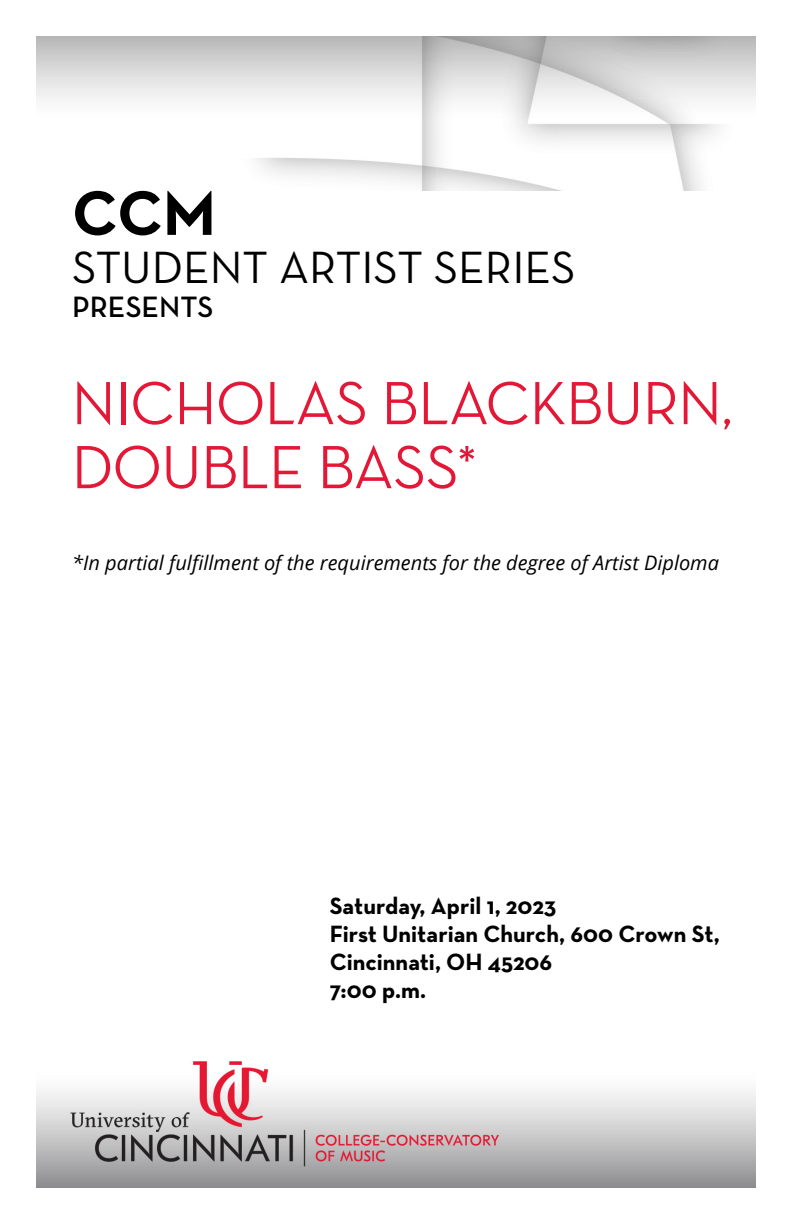
<style>
.page{position:relative;width:792px;height:1224px;background:#fff}
.page>*{position:absolute;margin:0;border:0;box-sizing:border-box;transform-origin:0 0}
.Page_Intro{font:700 64px "Neutra Text";color:#000}
.Concert_Title{font:500 62px/64px "Neutra Disp";color:#e31837}
.Page_Intro-2{font:46px "Neutra Text";color:#000}
.Page_Intro-3{font:600 30px "Neutra Text";color:#000}
.Date_Venue_Time{font:700 24px/28px "Neutra Text";color:#000}
.In_partial_fulfillm{font:italic 20px "Open Sans";color:#000}
</style>
<div class="page">
<img style="left:36px;top:36px;width:720px;height:154px">
<img style="left:36px;top:1061px;width:720px;height:126px">
<h1 class="Page_Intro" style="left:72px;top:173px;width:145px">CCM</h1>
<h1 class="Page_Intro-2" style="left:72px;top:239px;width:505px">STUDENT ARTIST SERIES</h1>
<h1 class="Page_Intro-3" style="left:72px;top:288px;width:143px">PRESENTS</h1>
<h1 class="Concert_Title" style="left:72px;top:372px;width:662px">NICHOLAS BLACKBURN,<br>DOUBLE BASS*</h1>
<h2 class="In_partial_fulfillm" style="left:72px;top:549px;width:649px">*In partial fulfillment of the requirements for the degree of Artist Diploma</h2>
<h3 class="Date_Venue_Time" style="left:330px;top:892px;width:228px">Saturday, April 1, 2023</h3>
<h3 class="Date_Venue_Time" style="left:330px;top:920px;width:391px">First Unitarian Church, 600 Crown St,<br>Cincinnati, OH 45206</h3>
<h3 class="Date_Venue_Time" style="left:330px;top:976px;width:98px">7:00 p.m.</h3>
</div>
